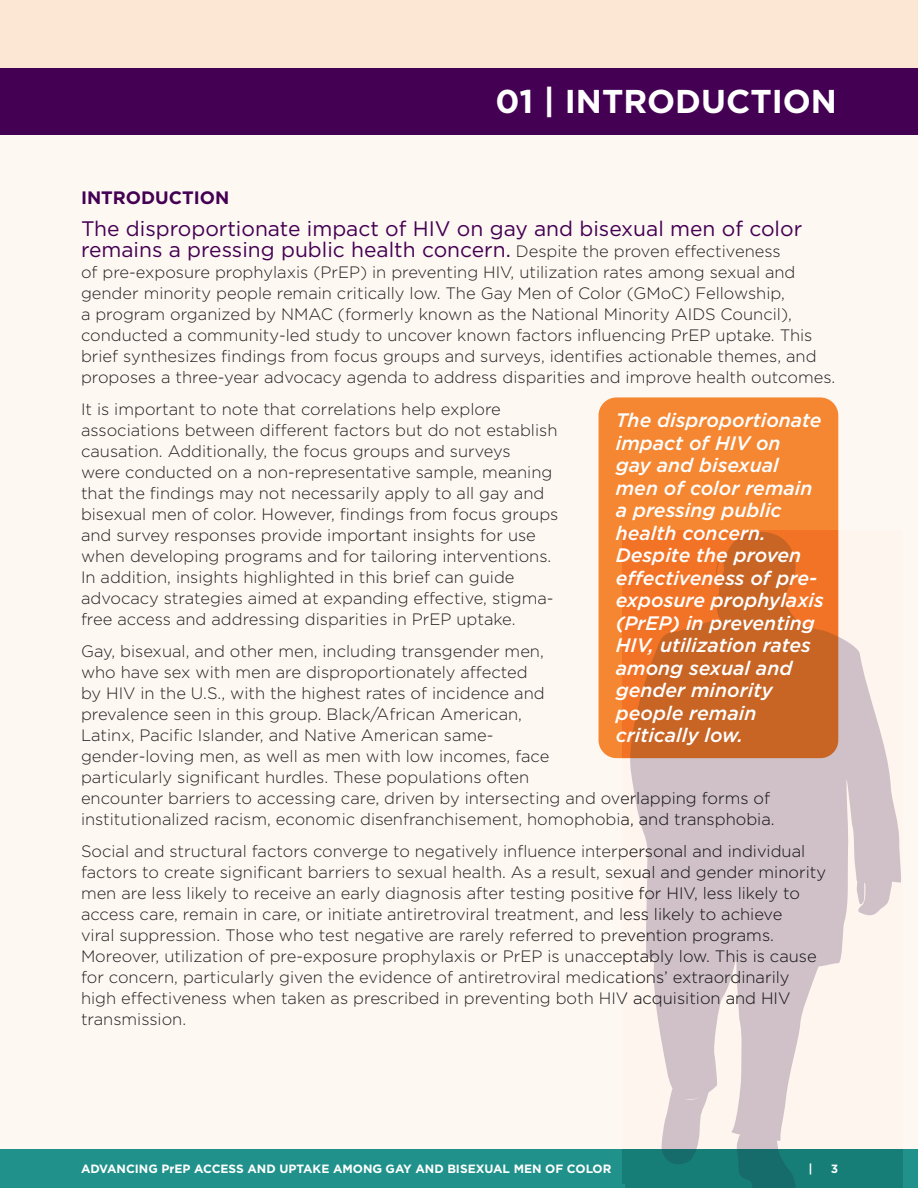
<style>
.page{position:relative;width:918px;height:1188px;background:#fff}
.page>*{position:absolute;margin:0;border:0;box-sizing:border-box;transform-origin:0 0}
.t1{font:700 33px "Gotham";color:#fff}
.t2{font:21px/21px "Gotham";color:#440053}
.t3{font:italic 500 19.5px/22.5px "Gotham";color:#fff}
.t4{font:700 18px "Gotham";color:#440053}
.t5{font:300 16.5px/21px "Gotham";color:#231f20}
.t6{font:700 12px "Gotham";color:#fff}
.s1{font-weight:300;font-size:16.5px;color:#231f20}
</style>
<div class="page">
<div style="left:0;top:135px;width:918px;height:1053px;background:#fef8f2"></div>
<div style="left:0;top:0;width:918px;height:89px;background:#fbe7d4"></div>
<div style="left:0;top:1149px;width:918px;height:39px;background:#20918b"></div>
<div style="left:0;top:68px;width:918px;height:67px;background:#440053"></div>
<div style="left:599px;top:397px;width:239px;height:361px;background:#f58732;border-radius:18px"></div>
<svg style="left:630px;top:532px;width:271px;height:656px"></svg>
<p class="t1" style="left:496px;top:79px;width:343px">01 | INTRODUCTION</p>
<p class="t4" style="left:81px;top:186px;width:150px">INTRODUCTION</p>
<p class="t2" style="left:81px;top:218px;width:723px">The disproportionate impact of HIV on gay and bisexual men of color remains a pressing public health concern. <span class="s1">Despite the proven effectiveness</span></p>
<p class="t5" style="left:81px;top:262px;width:756px">of pre-exposure prophylaxis (PrEP) in preventing HIV, utilization rates among sexual and gender minority people remain critically low. The Gay Men of Color (GMoC) Fellowship,<br>a program organized by NMAC (formerly known as the National Minority AIDS Council), conducted a community-led study to uncover known factors influencing PrEP uptake. This brief synthesizes findings from focus groups and surveys, identifies actionable themes, and proposes a three-year advocacy agenda to address disparities and improve health outcomes.</p>
<p class="t5" style="left:81px;top:398px;width:479px">It is important to note that correlations help explore associations between different factors but do not establish causation. Additionally, the focus groups and surveys<br>were conducted on a non-representative sample, meaning that the findings may not necessarily apply to all gay and bisexual men of color. However, findings from focus groups and survey responses provide important insights for use when developing programs and for tailoring interventions.<br>In addition, insights highlighted in this brief can guide advocacy strategies aimed at expanding effective, stigma&shy;free access and addressing disparities in PrEP uptake.</p>
<p class="t5" style="left:81px;top:640px;width:695px">Gay, bisexual, and other men, including transgender men,<br>who have sex with men are disproportionately affected<br>by HIV in the U.S., with the highest rates of incidence and<br>prevalence seen in this group. Black/African American,<br>Latinx, Pacific Islander, and Native American same-<br>gender-loving men, as well as men with low incomes, face<br>particularly significant hurdles. These populations often<br>encounter barriers to accessing care, driven by intersecting and overlapping forms of institutionalized racism, economic disenfranchisement, homophobia, and transphobia.</p>
<p class="t5" style="left:81px;top:840px;width:747px">Social and structural factors converge to negatively influence interpersonal and individual factors to create significant barriers to sexual health. As a result, sexual and gender minority men are less likely to receive an early diagnosis after testing positive for HIV, less likely to access care, remain in care, or initiate antiretroviral treatment, and less likely to achieve<br>viral suppression. Those who test negative are rarely referred to prevention programs.<br>Moreover, utilization of pre-exposure prophylaxis or PrEP is unacceptably low. This is cause for concern, particularly given the evidence of antiretroviral medications’ extraordinarily high effectiveness when taken as prescribed in preventing both HIV acquisition and HIV transmission.</p>
<p class="t3" style="left:616px;top:409px;width:209px">The disproportionate impact of HIV on<br>gay and bisexual men of color remain a pressing public health concern.<br>Despite the proven effectiveness of pre&shy;exposure prophylaxis (PrEP) in preventing<br>HIV, utilization rates among sexual and gender minority people remain critically low.</p>
<p class="t6" style="left:81px;top:1161px;width:532px">ADVANCING PrEP ACCESS AND UPTAKE AMONG GAY AND BISEXUAL MEN OF COLOR</p>
<p class="t6" style="left:809px;top:1161px;width:6px">|</p>
<p class="t6" style="left:831px;top:1161px;width:9px">3</p>
</div>
